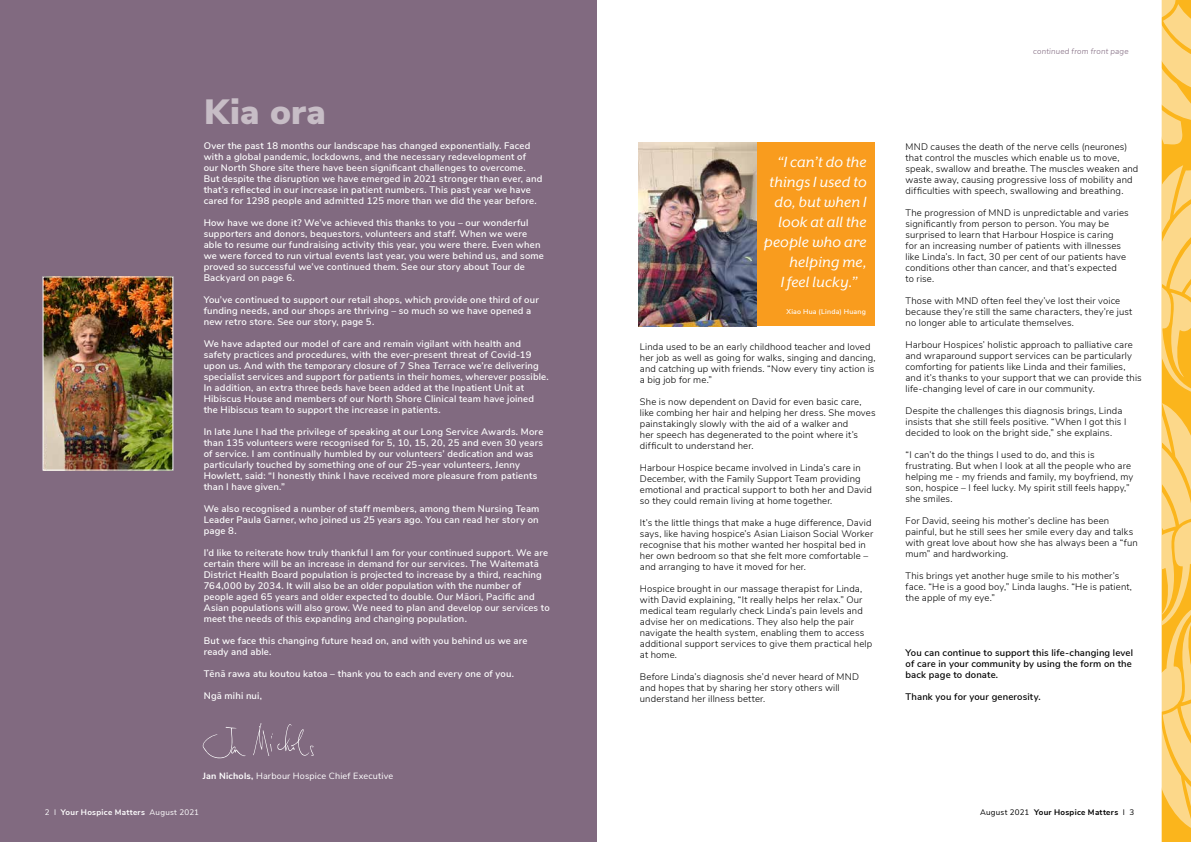
<style>
.page{position:relative;width:1191px;height:842px;background:#fff}
.page>*{position:absolute;margin:0;border:0;box-sizing:border-box;transform-origin:0 0}
.t1{font:900 35px "Nunito Sans";letter-spacing:.01em;color:#c7bdc6}
.t2{font:italic 17px/20px "Mr Eaves XL San OT";letter-spacing:.005em;color:#fff;text-align:right}
.t3{font:300 9.5px/11px "Nunito Sans";letter-spacing:.015em;color:#000}
.t4{font:600 9.5px/11px "Nunito Sans";letter-spacing:.02em;color:#fff}
.t5{font:600 9.5px/11px "Nunito Sans";letter-spacing:.015em;color:#000;text-align:justify}
.t6{font:9px "Nunito Sans";letter-spacing:.02em;color:#fff}
.t7{font:700 8px "Nunito Sans";letter-spacing:.035em;color:#fff}
.t8{font:700 8px "Nunito Sans";letter-spacing:.035em;color:#000}
.t9{font:italic 300 8px "Nunito Sans";letter-spacing:.025em;color:#816a80}
.t10{font:600 7px "Nunito Sans";letter-spacing:.03em;color:#fff}
.s1{font-weight:700}
.s2{font-size:18px;color:#f99c1e}
.s3{font-weight:400}
</style>
<div class="page">
<div style="left:0;top:0;width:597px;height:842px;background:#816a80"></div>
<svg style="left:203px;top:727px;width:43px;height:31px"></svg>
<svg style="left:253px;top:723px;width:61px;height:33px"></svg>
<svg style="left:1161px;top:0;width:30px;height:842px;background:#fbd176"></svg>
<img style="left:45px;top:278px;width:126px;height:191px">
<div style="left:639px;top:142px;width:235px;height:184px;background:#f99c1e"></div>
<img style="left:639px;top:142px;width:117px;height:184px">
<h1 class="t1" style="left:204px;top:86px;width:123px">Kia ora</h1>
<p class="t4" style="left:204px;top:139px;width:340px">Over the past 18 months our landscape has changed exponentially. Faced with a global pandemic, lockdowns, and the necessary redevelopment of our North Shore site there have been significant challenges to overcome.<br>But despite the disruption we have emerged in 2021 stronger than ever, and that’s reflected in our increase in patient numbers. This past year we have cared for 1298 people and admitted 125 more than we did the year before.</p>
<p class="t4" style="left:204px;top:216px;width:342px">How have we done it? We’ve achieved this thanks to you – our wonderful supporters and donors, bequestors, volunteers and staff. When we were able to resume our fundraising activity this year, you were there. Even when we were forced to run virtual events last year, you were behind us, and some proved so successful we’ve continued them. See our story about Tour de Backyard on page 6.</p>
<p class="t4" style="left:204px;top:293px;width:337px">You’ve continued to support our retail shops, which provide one third of our funding needs, and our shops are thriving – so much so we have opened a new retro store. See our story, page 5.</p>
<p class="t4" style="left:204px;top:337px;width:347px">We have adapted our model of care and remain vigilant with health and safety practices and procedures, with the ever-present threat of Covid-19 upon us. And with the temporary closure of 7 Shea Terrace we’re delivering specialist services and support for patients in their homes, wherever possible.<br>In addition, an extra three beds have been added at the Inpatient Unit at Hibiscus House and members of our North Shore Clinical team have joined the Hibiscus team to support the increase in patients.</p>
<p class="t4" style="left:204px;top:425px;width:341px">In late June I had the privilege of speaking at our Long Service Awards. More than 135 volunteers were recognised for 5, 10, 15, 20, 25 and even 30 years of service. I am continually humbled by our volunteers’ dedication and was particularly touched by something one of our 25-year volunteers, Jenny Howlett, said: “I honestly think I have received more pleasure from patients than I have given.”</p>
<p class="t4" style="left:204px;top:502px;width:337px;text-align:justify">We also recognised a number of staff members, among them Nursing Team Leader Paula Garner, who joined us 25 years ago. You can read her story on page 8.</p>
<p class="t4" style="left:204px;top:546px;width:347px">I’d like to reiterate how truly thankful I am for your continued support. We are certain there will be an increase in demand for our services. The Waitematā District Health Board population is projected to increase by a third, reaching 764,000 by 2034. It will also be an older population with the number of people aged 65 years and older expected to double. Our Māori, Pacific and Asian populations will also grow. We need to plan and develop our services to meet the needs of this expanding and changing population.</p>
<p class="t4" style="left:204px;top:634px;width:325px">But we face this changing future head on, and with you behind us we are ready and able.</p>
<p class="t4" style="left:204px;top:667px;width:312px">Tēnā rawa atu koutou katoa – thank you to each and every one of you.</p>
<p class="t4" style="left:204px;top:689px;width:60px">Ngā mihi nui,</p>
<p class="t6" style="left:203px;top:769px;width:192px"><span class="s1">Jan Nichols,</span> Harbour Hospice Chief Executive</p>
<p class="t9" style="left:1033px;top:46px;width:97px">continued from front page</p>
<h2 class="t2" style="left:764px;top:152px;width:104px">“I can’t do the things I used to do, but when I look at all the people who are helping me,<br>I feel lucky.” <span class="s2">”</span></h2>
<p class="t10" style="left:786px;top:306px;width:81px">Xiao Hua (Linda) Huang</p>
<p class="t3" style="left:640px;top:340px;width:237px">Linda used to be an early childhood teacher and loved her job as well as going for walks, singing and dancing, and catching up with friends. “Now every tiny action is a big job for me.”</p>
<p class="t3" style="left:640px;top:395px;width:237px">She is now dependent on David for even basic care, like combing her hair and helping her dress. She moves painstakingly slowly with the aid of a walker and<br>her speech has degenerated to the point where it’s difficult to understand her.</p>
<p class="t3" style="left:640px;top:461px;width:233px">Harbour Hospice became involved in Linda’s care in December, with the Family Support Team providing emotional and practical support to both her and David so they could remain living at home together.</p>
<p class="t3" style="left:640px;top:516px;width:235px">It’s the little things that make a huge difference, David says, like having hospice’s Asian Liaison Social Worker recognise that his mother wanted her hospital bed in her own bedroom so that she felt more comfortable – and arranging to have it moved for her.</p>
<p class="t3" style="left:640px;top:582px;width:234px">Hospice brought in our massage therapist for Linda, with David explaining, “It really helps her relax.” Our medical team regularly check Linda’s pain levels and advise her on medications. They also help the pair navigate the health system, enabling them to access additional support services to give them practical help at home.</p>
<p class="t3" style="left:640px;top:670px;width:221px">Before Linda’s diagnosis she’d never heard of MND and hopes that by sharing her story others will understand her illness better.</p>
<p class="t3" style="left:905px;top:141px;width:234px">MND causes the death of the nerve cells (neurones) that control the muscles which enable us to move, speak, swallow and breathe. The muscles weaken and waste away, causing progressive loss of mobility and difficulties with speech, swallowing and breathing.</p>
<p class="t3" style="left:905px;top:207px;width:225px">The progression of MND is unpredictable and varies significantly from person to person. You may be surprised to learn that Harbour Hospice is caring<br>for an increasing number of patients with illnesses like Linda’s. In fact, 30 per cent of our patients have conditions other than cancer, and that’s expected<br>to rise.</p>
<p class="t3" style="left:905px;top:295px;width:228px">Those with MND often feel they’ve lost their voice because they’re still the same characters, they’re just no longer able to articulate themselves.</p>
<p class="t3" style="left:905px;top:339px;width:238px">Harbour Hospices’ holistic approach to palliative care and wraparound support services can be particularly comforting for patients like Linda and their families, and it’s thanks to your support that we can provide this life-changing level of care in our community.</p>
<p class="t3" style="left:905px;top:405px;width:222px">Despite the challenges this diagnosis brings, Linda insists that she still feels positive. “When I got this I decided to look on the bright side,” she explains.</p>
<p class="t3" style="left:905px;top:449px;width:229px">“I can’t do the things I used to do, and this is frustrating. But when I look at all the people who are helping me - my friends and family, my boyfriend, my son, hospice – I feel lucky. My spirit still feels happy,” she smiles.</p>
<p class="t3" style="left:905px;top:515px;width:234px">For David, seeing his mother’s decline has been painful, but he still sees her smile every day and talks with great love about how she has always been a “fun mum” and hardworking.</p>
<p class="t3" style="left:905px;top:570px;width:228px">This brings yet another huge smile to his mother’s face. “He is a good boy,” Linda laughs. “He is patient, the apple of my eye.”</p>
<p class="t5" style="left:905px;top:647px;width:229px">You can continue to support this life-changing level of care in your community by using the form on the back page to donate.</p>
<p class="t5" style="left:905px;top:691px;width:137px">Thank you for your generosity.</p>
<p class="t7" style="left:45px;top:806px;width:156px"><span class="s3">2 I</span> Your Hospice Matters <span class="s3">August 2021</span></p>
<p class="t8" style="left:980px;top:806px;width:156px"><span class="s3">August 2021</span> Your Hospice Matters <span class="s3">I 3</span></p>
</div>
